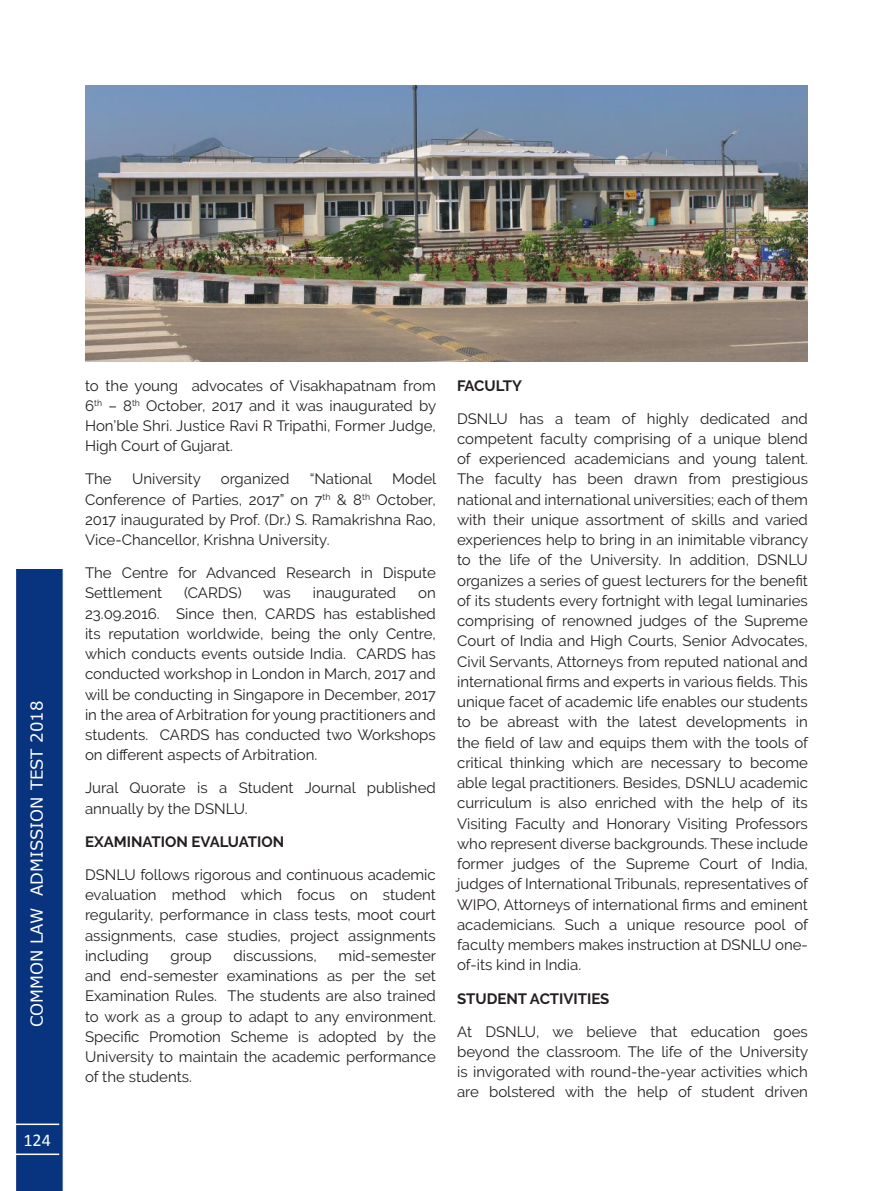
<style>
.page{position:relative;width:893px;height:1191px;background:#fff}
.page>*{position:absolute;margin:0;border:0;box-sizing:border-box;transform-origin:0 0}
.t1{font:18px "Calibri";color:#fff}
.t2{font:16.5px "MS Reference Sans Serif";color:#fff}
.t3{font:15px/20.2px "Raleway";color:#241f1f;text-align:justify}
.t4{font:700 15px "Raleway";color:#241f1f}
</style>
<div class="page">
<div style="left:16px;top:569px;width:48px;height:622px;background:#07337f"></div>
<hr style="left:15px;top:1123px;width:44px;height:2px;background:#fff">
<hr style="left:15px;top:1153px;width:44px;height:2px;background:#fff">
<img style="left:85px;top:85px;width:723px;height:276px">
<p class="t2" style="left:26px;top:1027px;width:328px;rotate:-90deg">COMMON LAW ADMISSION TEST 2018</p>
<p class="t1" style="left:23px;top:1128px;width:29px">124</p>
<p class="t3" style="left:85px;top:375px;width:353px">to the young advocates of Visakhapatnam from 6<sup>th</sup> – 8<sup>th</sup> October, 2017 and it was inaugurated by Hon’ble Shri. Justice Ravi R Tripathi, Former Judge, High Court of Gujarat.</p>
<p class="t3" style="left:85px;top:469px;width:28px">The</p>
<p class="t3" style="left:132px;top:469px;width:70px">University</p>
<p class="t3" style="left:221px;top:469px;width:70px">organized</p>
<p class="t3" style="left:310px;top:469px;width:64px">“National</p>
<p class="t3" style="left:85px;top:469px;width:353px;text-indent:307px">Model Conference of Parties, 2017” on 7<sup>th</sup> &amp; 8<sup>th</sup> October, 2017 inaugurated by Prof. (Dr.) S. Ramakrishna Rao, Vice-Chancellor, Krishna University.</p>
<p class="t3" style="left:85px;top:562px;width:352px">The Centre for Advanced Research in Dispute<br>Settlement</p>
<p class="t3" style="left:184px;top:583px;width:59px">(CARDS)</p>
<p class="t3" style="left:263px;top:583px;width:29px">was</p>
<p class="t3" style="left:313px;top:583px;width:85px">inaugurated</p>
<p class="t3" style="left:85px;top:583px;width:352px;text-indent:333px">on 23.09.2016. Since then, CARDS has established its reputation worldwide, being the only Centre, which conducts events outside India. CARDS has conducted workshop in London in March, 2017 and will be conducting in Singapore in December, 2017 in the area of Arbitration for young practitioners and students. CARDS has conducted two Workshops on different aspects of Arbitration.</p>
<p class="t3" style="left:85px;top:778px;width:352px">Jural Quorate is a Student Journal published annually by the DSNLU.</p>
<p class="t4" style="left:85px;top:833px;width:201px">EXAMINATION EVALUATION</p>
<p class="t3" style="left:85px;top:864px;width:352px">DSNLU follows rigorous and continuous academic evaluation method which focus on student regularity, performance in class tests, moot court assignments, case studies, project assignments including</p>
<p class="t3" style="left:85px;top:945px;width:353px;text-indent:254px">mid-semester and end-semester examinations as per the set Examination Rules. The students are also trained to work as a group to adapt to any environment.<br>Specific Promotion Scheme is adopted by the University to maintain the academic performance of the students.</p>
<p class="t3" style="left:171px;top:945px;width:43px">group</p>
<p class="t3" style="left:234px;top:945px;width:85px">discussions,</p>
<p class="t4" style="left:457px;top:377px;width:66px">FACULTY</p>
<p class="t3" style="left:457px;top:408px;width:353px">DSNLU has a team of highly dedicated and competent faculty comprising of a unique blend of experienced academicians and young talent.<br>The faculty has been drawn from prestigious national and international universities; each of them with their unique assortment of skills and varied experiences help to bring in an inimitable vibrancy to the life of the University. In addition, DSNLU organizes a series of guest lecturers for the benefit of its students every fortnight with legal luminaries comprising of renowned judges of the Supreme Court of India and High Courts, Senior Advocates, Civil Servants, Attorneys from reputed national and international firms and experts in various fields. This unique facet of academic life enables our students to be abreast with the latest developments in the field of law and equips them with the tools of critical thinking which are necessary to become able legal practitioners. Besides, DSNLU academic curriculum is also enriched with the help of its Visiting Faculty and Honorary Visiting Professors who represent diverse backgrounds. These include former judges of the Supreme Court of India, judges of International Tribunals, representatives of WIPO, Attorneys of international firms and eminent academicians. Such a unique resource pool of faculty members makes instruction at DSNLU one&shy;of-its kind in India.</p>
<p class="t4" style="left:457px;top:989px;width:154px">STUDENT ACTIVITIES</p>
<p class="t3" style="left:457px;top:1021px;width:353px">At DSNLU, we believe that education goes beyond the classroom. The life of the University is invigorated with round-the-year activities which are bolstered with the help of student driven</p>
</div>
